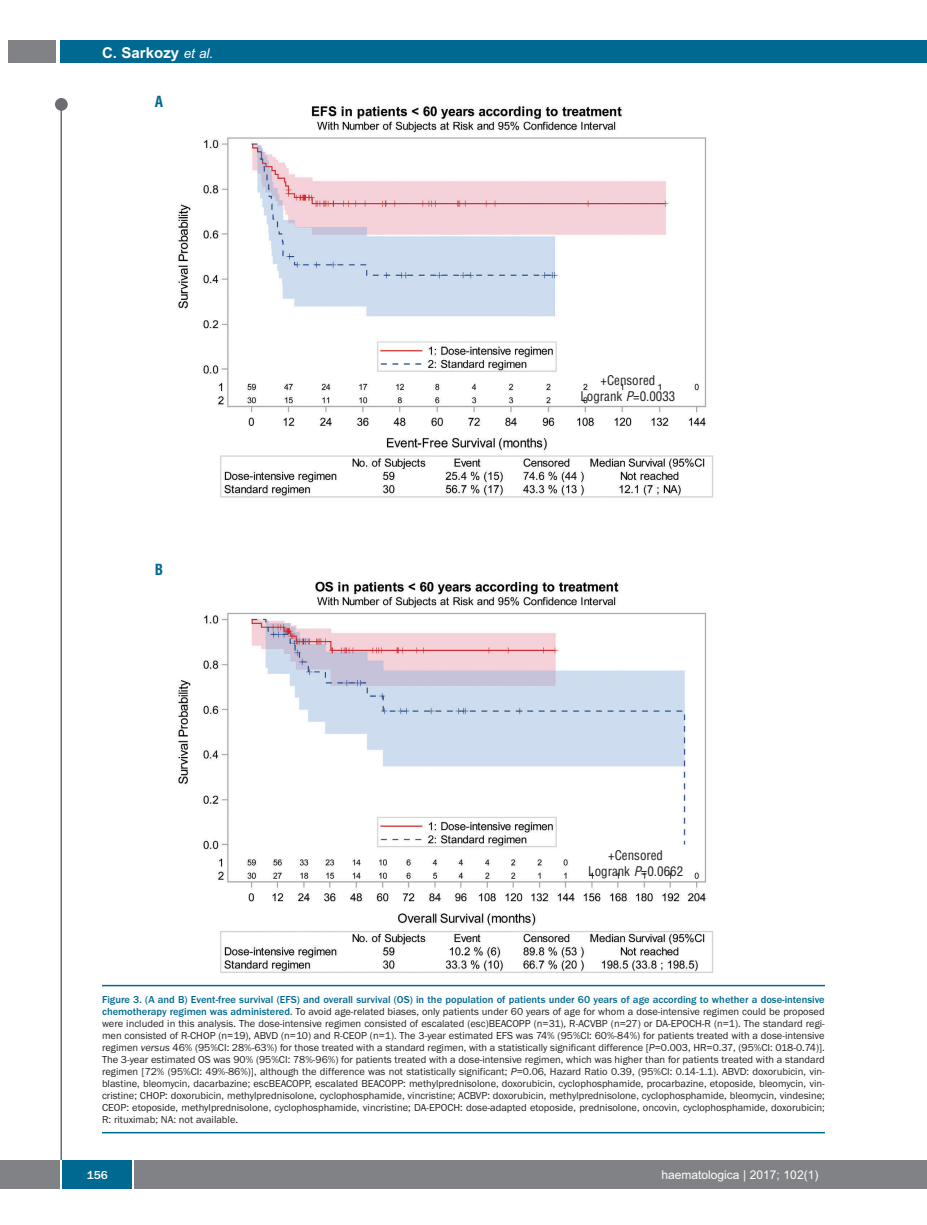
<style>
.page{position:relative;width:927px;height:1225px;background:#fff}
.page>*{position:absolute;margin:0;border:0;box-sizing:border-box;transform-origin:0 0}
.t1{font:700 15px "Arial";color:#fff}
.t2{font:700 condensed 15px "Helvetica";color:#006991}
.t3{font:condensed 13.05px/15.6px "Helvetica";color:#231f20;text-align:center}
.t4{font:12px "Arial";color:#fff}
.t5{font:500 12px "Franklin Gothic";color:#fff}
.t6{font:10.5px/12px "Franklin Gothic";color:#231f20;text-align:justify}
.s1{font-weight:400;font-style:italic;font-size:13.5px}
.s2{font-style:italic}
.s3{font-weight:500;color:#006991}
</style>
<div class="page">
<div style="left:911px;top:40px;width:16px;height:22px;background:#006991"></div>
<div style="left:910px;top:1160px;width:17px;height:28px;background:#808285"></div>
<div style="left:55px;top:98px;width:13px;height:13px;background:#6c6d70;border-radius:50%"></div>
<hr style="left:60px;top:101px;width:2px;height:1061px;background:#6c6d70">
<div style="left:60px;top:40px;width:852px;height:22px;background:#006991"></div>
<div style="left:9px;top:40px;width:47px;height:22px;background:#808285"></div>
<div style="left:0;top:1160px;width:911px;height:28px;background:#808285"></div>
<div style="left:62px;top:1160px;width:71px;height:28px;background:#006991"></div>
<hr style="left:60px;top:1160px;width:2px;height:28px;background:#fff">
<svg style="left:133px;top:1160px;width:1px;height:28px"></svg>
<img style="left:176px;top:106px;width:538px;height:867px">
<hr style="left:102px;top:985px;width:723px;height:1px;background:#006991">
<hr style="left:102px;top:1132px;width:723px;height:1px;background:#006991">
<h1 class="t1" style="left:102px;top:44px;width:113px">C. Sarkozy <span class="s1">et al.</span></h1>
<h1 class="t2" style="left:155px;top:93px;width:10px">A</h1>
<h1 class="t2" style="left:155px;top:561px;width:10px">B</h1>
<p class="t3" style="left:580px;top:373px;width:96px">+Censored<br>Logrank <span class="s2">P</span>=0.0033</p>
<p class="t3" style="left:588px;top:848px;width:96px">+Censored<br>Logrank <span class="s2">P</span>=0.0662</p>
<p class="t6" style="left:102px;top:993px;width:724px"><span class="s3">Figure 3. (A and B) Event-free survival (EFS) and overall survival (OS) in the population of patients under 60 years of age according to whether a dose-intensive chemotherapy regimen was administered.</span> To avoid age-related biases, only patients under 60 years of age for whom a dose-intensive regimen could be proposed were included in this analysis. The dose-intensive regimen consisted of escalated (esc)BEACOPP (n=31), R-ACVBP (n=27) or DA-EPOCH-R (n=1). The standard regi&shy;men consisted of R-CHOP (n=19), ABVD (n=10) and R-CEOP (n=1). The 3-year estimated EFS was 74% (95%CI: 60%-84%) for patients treated with a dose-intensive regimen <span class="s2">versus</span> 46% (95%CI: 28%-63%) for those treated with a standard regimen, with a statistically significant difference [<span class="s2">P</span>=0.003, HR=0.37, (95%CI: 018-0.74)].<br>The 3-year estimated OS was 90% (95%CI: 78%-96%) for patients treated with a dose-intensive regimen, which was higher than for patients treated with a standard regimen [72% (95%CI: 49%-86%)], although the difference was not statistically significant; <span class="s2">P</span>=0.06, Hazard Ratio 0.39, (95%CI: 0.14-1.1). ABVD: doxorubicin, vin&shy;blastine, bleomycin, dacarbazine; escBEACOPP, escalated BEACOPP: methylprednisolone, doxorubicin, cyclophosphamide, procarbazine, etoposide, bleomycin, vin&shy;cristine; CHOP: doxorubicin, methylprednisolone, cyclophosphamide, vincristine; ACBVP: doxorubicin, methylprednisolone, cyclophosphamide, bleomycin, vindesine; CEOP: etoposide, methylprednisolone, cyclophosphamide, vincristine; DA-EPOCH: dose-adapted etoposide, prednisolone, oncovin, cyclophosphamide, doxorubicin; R: rituximab; NA: not available.</p>
<p class="t5" style="left:87px;top:1167px;width:23px">156</p>
<p class="t4" style="left:661px;top:1167px;width:158px">haematologica | 2017; 102(1)</p>
</div>
